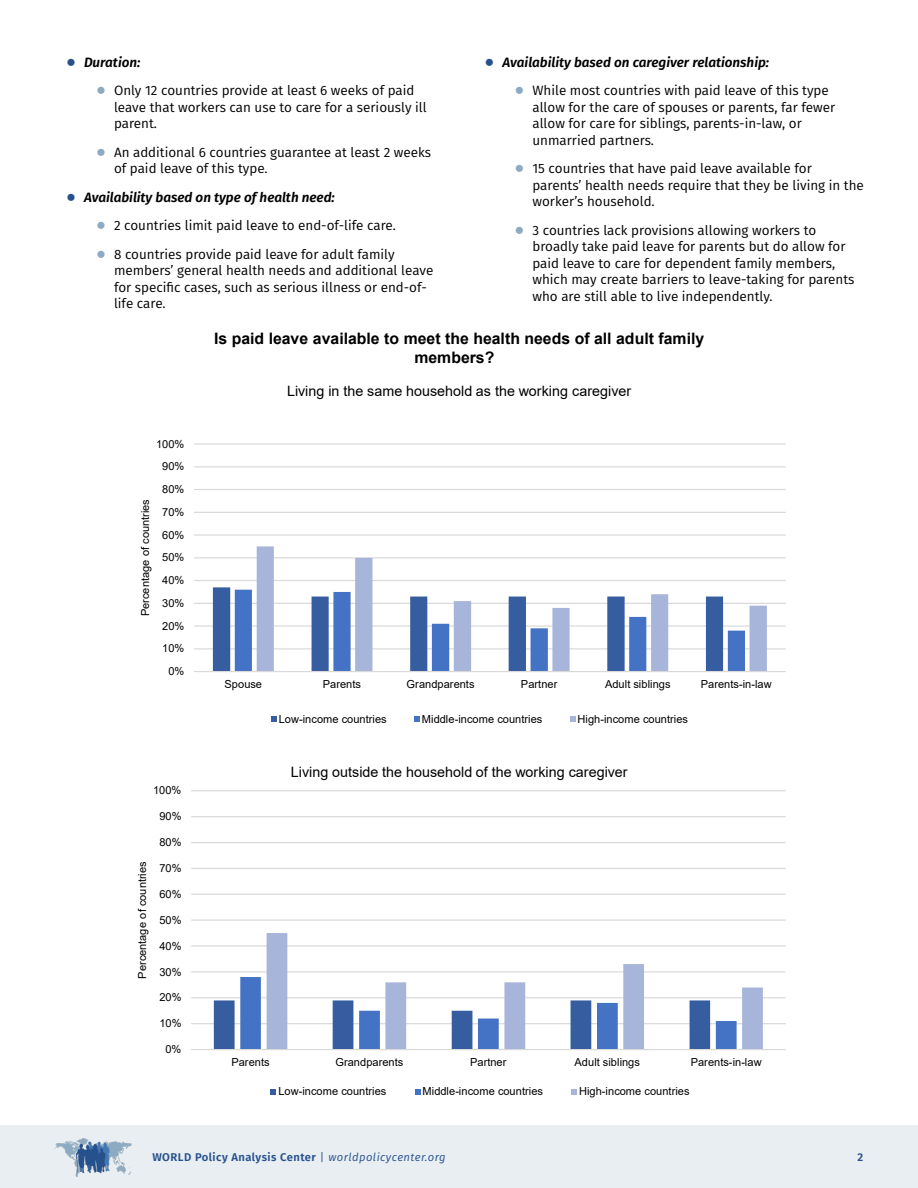
<style>
.page{position:relative;width:918px;height:1188px;background:#fff}
.page>*{position:absolute;margin:0;border:0;box-sizing:border-box;transform-origin:0 0}
.t1{font:700 15.75px/18.3px "Arial";color:#000}
.t2{font:14.25px "Arial";letter-spacing:.005em;color:#000}
.t3{font:13.5px/16.5px "Fira Sans";color:#000}
.t4{font:italic 600 13.5px "Fira Sans";color:#000}
.t5{font:600 11.25px "Fira Sans";letter-spacing:.04em;color:#27518d}
.t6{font:11.1px "Arial";color:#000}
.s1{font-family:"Arial";font-weight:700;font-style:normal;font-size:16.5px;color:#27518d}
.s2{font-family:"Arial";font-weight:700;font-size:16.5px;color:#8caac1}
.s3{font-weight:400}
.s4{font-weight:400;font-style:italic}
</style>
<div class="page">
<div style="left:0;top:1125px;width:918px;height:63px;background:#e8eef2"></div>
<img style="left:54px;top:1138px;width:78px;height:39px">
<hr style="left:194px;top:648px;width:592px;height:1px;background:#d9d9d9">
<hr style="left:194px;top:625px;width:592px;height:2px;background:#d9d9d9">
<hr style="left:194px;top:603px;width:592px;height:1px;background:#d9d9d9">
<hr style="left:194px;top:580px;width:592px;height:1px;background:#d9d9d9">
<hr style="left:194px;top:557px;width:592px;height:1px;background:#d9d9d9">
<hr style="left:194px;top:534px;width:592px;height:2px;background:#d9d9d9">
<hr style="left:194px;top:512px;width:592px;height:1px;background:#d9d9d9">
<hr style="left:194px;top:489px;width:592px;height:1px;background:#d9d9d9">
<hr style="left:194px;top:466px;width:592px;height:1px;background:#d9d9d9">
<hr style="left:194px;top:443px;width:592px;height:2px;background:#d9d9d9">
<svg style="left:213px;top:587px;width:44px;height:84px"></svg>
<svg style="left:257px;top:546px;width:510px;height:125px"></svg>
<hr style="left:194px;top:671px;width:592px;height:1px;background:#d9d9d9">
<svg style="left:271px;top:717px;width:5px;height:5px"></svg>
<svg style="left:414px;top:717px;width:6px;height:5px"></svg>
<svg style="left:570px;top:717px;width:5px;height:5px"></svg>
<hr style="left:191px;top:1023px;width:595px;height:1px;background:#d9d9d9">
<hr style="left:191px;top:997px;width:595px;height:1px;background:#d9d9d9">
<hr style="left:191px;top:971px;width:595px;height:1px;background:#d9d9d9">
<hr style="left:191px;top:945px;width:595px;height:2px;background:#d9d9d9">
<hr style="left:191px;top:919px;width:595px;height:2px;background:#d9d9d9">
<hr style="left:191px;top:894px;width:595px;height:1px;background:#d9d9d9">
<hr style="left:191px;top:868px;width:595px;height:1px;background:#d9d9d9">
<hr style="left:191px;top:842px;width:595px;height:1px;background:#d9d9d9">
<hr style="left:191px;top:816px;width:595px;height:1px;background:#d9d9d9">
<hr style="left:191px;top:790px;width:595px;height:1px;background:#d9d9d9">
<svg style="left:214px;top:977px;width:53px;height:72px"></svg>
<svg style="left:267px;top:933px;width:496px;height:116px"></svg>
<hr style="left:191px;top:1049px;width:595px;height:1px;background:#d9d9d9">
<svg style="left:271px;top:1089px;width:5px;height:5px"></svg>
<svg style="left:415px;top:1089px;width:5px;height:5px"></svg>
<svg style="left:571px;top:1089px;width:6px;height:5px"></svg>
<p class="t4" style="left:66px;top:51px;width:76px"><span class="s1">●</span> Duration:</p>
<p class="t3" style="left:114px;top:82px;width:314px;text-indent:-18px"><span class="s2">●</span> Only 12 countries provide at least 6 weeks of paid leave that workers can use to care for a seriously ill parent.</p>
<p class="t3" style="left:114px;top:143px;width:319px;text-indent:-18px"><span class="s2">●</span> An additional 6 countries guarantee at least 2 weeks of paid leave of this type.</p>
<p class="t4" style="left:66px;top:186px;width:270px"><span class="s1">●</span> Availability based on type of health need:</p>
<p class="t3" style="left:96px;top:217px;width:301px"><span class="s2">●</span> 2 countries limit paid leave to end-of-life care.</p>
<p class="t3" style="left:114px;top:245px;width:321px;text-indent:-18px"><span class="s2">●</span> 8 countries provide paid leave for adult family members’ general health needs and additional leave for specific cases, such as serious illness or end-of&shy;life care.</p>
<p class="t4" style="left:484px;top:51px;width:286px"><span class="s1">●</span> Availability based on caregiver relationship:</p>
<p class="t3" style="left:532px;top:82px;width:304px;text-indent:-18px"><span class="s2">●</span> While most countries with paid leave of this type allow for the care of spouses or parents, far fewer allow for care for siblings, parents-in-law, or unmarried partners.</p>
<p class="t3" style="left:532px;top:160px;width:333px;text-indent:-18px"><span class="s2">●</span> 15 countries that have paid leave available for parents’ health needs require that they be living in the worker’s household.</p>
<p class="t3" style="left:532px;top:221px;width:324px;text-indent:-18px"><span class="s2">●</span> 3 countries lack provisions allowing workers to broadly take paid leave for parents but do allow for paid leave to care for dependent family members, which may create barriers to leave-taking for parents who are still able to live independently.</p>
<p class="t6" style="left:156px;top:436px;width:30px">100%</p>
<p class="t6" style="left:162px;top:459px;width:24px">90%</p>
<p class="t6" style="left:137px;top:616px;width:118px;rotate:-90deg">Percentage of countries</p>
<p class="t6" style="left:162px;top:482px;width:24px">80%</p>
<p class="t6" style="left:162px;top:504px;width:24px">70%</p>
<p class="t6" style="left:162px;top:527px;width:24px">60%</p>
<p class="t6" style="left:162px;top:550px;width:24px">50%</p>
<p class="t6" style="left:162px;top:573px;width:24px">40%</p>
<p class="t6" style="left:162px;top:595px;width:24px">30%</p>
<p class="t6" style="left:162px;top:618px;width:24px">20%</p>
<p class="t6" style="left:162px;top:641px;width:24px">10%</p>
<p class="t6" style="left:168px;top:664px;width:17px">0%</p>
<p class="t6" style="left:153px;top:783px;width:30px">100%</p>
<p class="t6" style="left:159px;top:809px;width:24px">90%</p>
<p class="t6" style="left:135px;top:979px;width:118px;rotate:-90deg">Percentage of countries</p>
<p class="t6" style="left:159px;top:835px;width:24px">80%</p>
<p class="t6" style="left:159px;top:860px;width:24px">70%</p>
<p class="t6" style="left:159px;top:886px;width:24px">60%</p>
<p class="t6" style="left:159px;top:912px;width:24px">50%</p>
<p class="t6" style="left:159px;top:938px;width:24px">40%</p>
<p class="t6" style="left:159px;top:964px;width:24px">30%</p>
<p class="t6" style="left:159px;top:990px;width:24px">20%</p>
<p class="t6" style="left:159px;top:1016px;width:24px">10%</p>
<p class="t6" style="left:166px;top:1042px;width:17px">0%</p>
<p class="t1" style="left:414px;top:330px;width:291px;text-indent:-200px">Is paid leave available to meet the health needs of all adult family members?</p>
<p class="t2" style="left:287px;top:381px;width:346px">Living in the same household as the working caregiver</p>
<p class="t6" style="left:225px;top:677px;width:39px">Spouse</p>
<p class="t6" style="left:323px;top:677px;width:40px">Parents</p>
<p class="t6" style="left:407px;top:677px;width:70px">Grandparents</p>
<p class="t6" style="left:521px;top:677px;width:38px">Partner</p>
<p class="t6" style="left:605px;top:677px;width:67px">Adult siblings</p>
<p class="t6" style="left:701px;top:677px;width:73px">Parents-in-law</p>
<p class="t6" style="left:279px;top:711px;width:109px">Low-income countries</p>
<p class="t6" style="left:422px;top:711px;width:122px">Middle-income countries</p>
<p class="t6" style="left:578px;top:711px;width:112px">High-income countries</p>
<p class="t2" style="left:291px;top:762px;width:338px">Living outside the household of the working caregiver</p>
<p class="t6" style="left:231px;top:1055px;width:40px">Parents</p>
<p class="t6" style="left:336px;top:1055px;width:70px">Grandparents</p>
<p class="t6" style="left:470px;top:1055px;width:38px">Partner</p>
<p class="t6" style="left:575px;top:1055px;width:67px">Adult siblings</p>
<p class="t6" style="left:691px;top:1055px;width:73px">Parents-in-law</p>
<p class="t6" style="left:278px;top:1084px;width:109px">Low-income countries</p>
<p class="t6" style="left:423px;top:1084px;width:122px">Middle-income countries</p>
<p class="t6" style="left:579px;top:1084px;width:112px">High-income countries</p>
<p class="t5" style="left:152px;top:1148px;width:295px">WORLD Policy Analysis Center <span class="s3">|</span> <span class="s4">worldpolicycenter.org</span></p>
<p class="t5" style="left:857px;top:1148px;width:7px">2</p>
</div>
